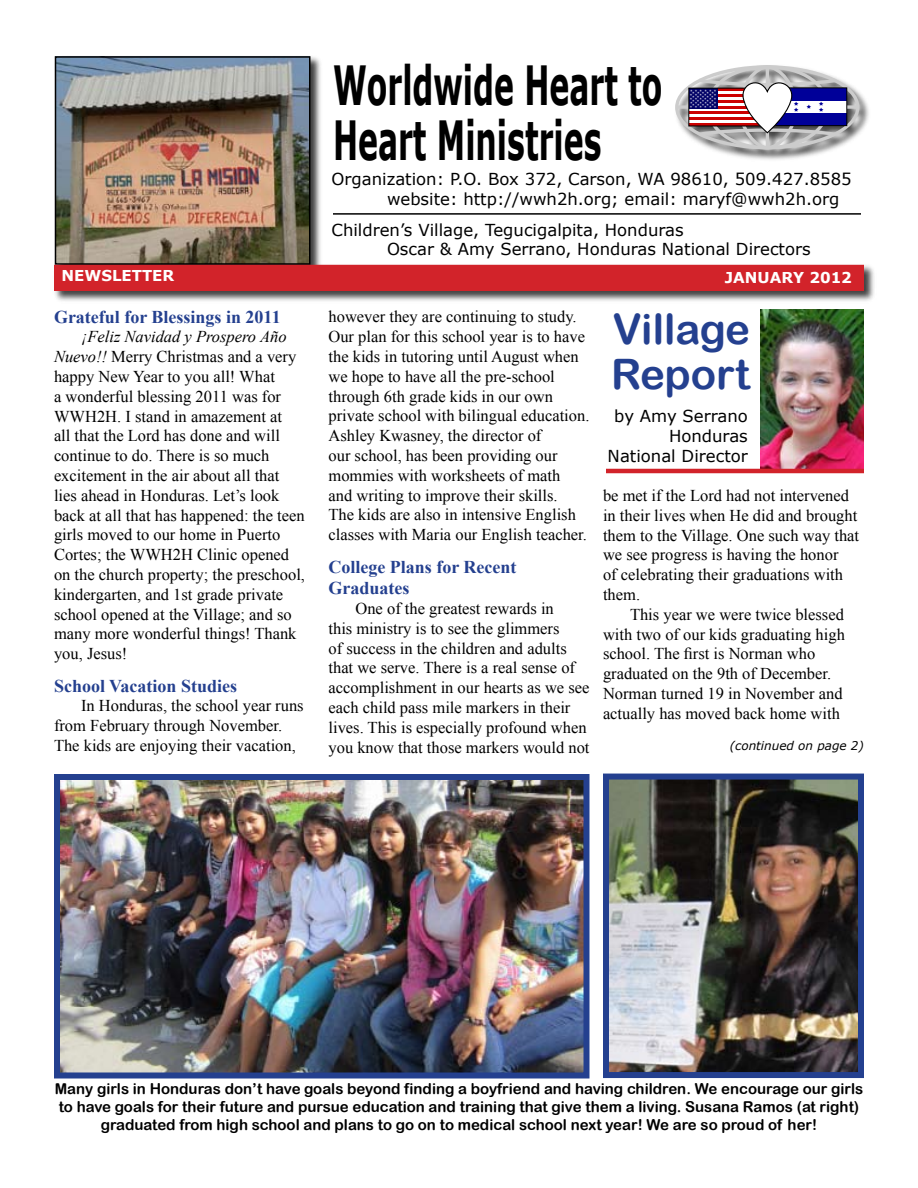
<style>
.page{position:relative;width:918px;height:1188px;background:#fff}
.page>*{position:absolute;margin:0;border:0;box-sizing:border-box;transform-origin:0 0}
.t1{font:700 54px/54.9px "Verdana";color:#000;scale:.56 1}
.t2{font:42px/45px "Arial Rounded MT Bold";color:#24408f}
.t3{font:700 18px/21.6px "Times New Roman";color:#24408f}
.t4{font:16.5px/19.8px "Times New Roman";color:#000}
.t5{font:16.5px/19.8px "Verdana";color:#000}
.t6{font:15px/18px "Arial Rounded MT Bold";color:#000;text-align:center}
.t7{font:700 15px "Verdana";color:#fff}
.t8{font:italic 12px "Verdana";color:#000}
.s1{font-style:italic}
</style>
<div class="page">
<div style="left:673px;top:63px;width:199px;height:99px;background:#000;opacity:.75"></div>
<div style="left:675px;top:65px;width:184px;height:84px;border:3px solid #ccc;border-radius:50%"></div>
<hr style="left:766px;top:67px;width:3px;height:81px;background:#ccc">
<svg style="left:676px;top:105px;width:183px;height:4px"></svg>
<div style="left:771px;top:88px;width:76px;height:38px;background:#fff"></div>
<div style="left:771px;top:88px;width:76px;height:12px;background:#009"></div>
<div style="left:771px;top:113px;width:76px;height:13px;background:#009"></div>
<div style="left:771px;top:88px;width:76px;height:38px;border:1px solid #020202"></div>
<div style="left:53px;top:55px;width:270px;height:222px;background:#000;opacity:.75"></div>
<img style="left:58px;top:59px;width:249px;height:203px">
<div style="left:55px;top:56px;width:255px;height:209px;border:2px solid #000"></div>
<hr style="left:333px;top:213px;width:528px;height:2px;background:#000">
<div style="left:52px;top:263px;width:824px;height:40px;background:#000;opacity:.75"></div>
<div style="left:55px;top:266px;width:808px;height:24px;background:#d2232a"></div>
<div style="left:54px;top:265px;width:810px;height:26px;border:2px solid #d2232a"></div>
<img style="left:760px;top:309px;width:104px;height:160px">
<hr style="left:606px;top:469px;width:258px;height:4px;background:#d2232a">
<img style="left:610px;top:781px;width:247px;height:290px">
<div style="left:603px;top:774px;width:261px;height:304px;border:6px solid #24408f"></div>
<img style="left:61px;top:781px;width:522px;height:290px">
<div style="left:54px;top:774px;width:536px;height:304px;border:6px solid #24408f"></div>
<svg style="left:690px;top:74px;width:149px;height:64px"></svg>
<h1 class="t1" style="left:333px;top:56px;width:590px">Worldwide Heart to<br>Heart Ministries</h1>
<p class="t5" style="left:387px;top:169px;width:466px;text-indent:-56px">Organization: P.O. Box 372, Carson, WA 98610, 509.427.8585 website: http://wwh2h.org; email: maryf@wwh2h.org</p>
<p class="t5" style="left:387px;top:219px;width:425px;text-indent:-56px">Children’s Village, Tegucigalpita, Honduras<br>Oscar &amp; Amy Serrano, Honduras National Directors</p>
<p class="t7" style="left:62px;top:266px;width:114px">NEWSLETTER</p>
<p class="t7" style="left:725px;top:268px;width:129px">JANUARY 2012</p>
<p class="t3" style="left:54px;top:305px;width:228px">Grateful for Blessings in 2011</p>
<p class="t4" style="left:54px;top:327px;width:253px;text-indent:27px"><span class="s1">¡Feliz Navidad y Prospero Año<br>Nuevo!!</span> Merry Christmas and a very happy New Year to you all! What<br>a wonderful blessing 2011 was for<br>WWH2H. I stand in amazement at<br>all that the Lord has done and will continue to do. There is so much excitement in the air about all that lies ahead in Honduras. Let’s look back at all that has happened: the teen girls moved to our home in Puerto<br>Cortes; the WWH2H Clinic opened on the church property; the preschool, kindergarten, and 1st grade private school opened at the Village; and so many more wonderful things! Thank you, Jesus!</p>
<p class="t3" style="left:54px;top:674px;width:185px">School Vacation Studies</p>
<p class="t4" style="left:54px;top:696px;width:251px;text-indent:27px">In Honduras, the school year runs from February through November.<br>The kids are enjoying their vacation,</p>
<p class="t4" style="left:328px;top:307px;width:263px">however they are continuing to study.<br>Our plan for this school year is to have the kids in tutoring until August when we hope to have all the pre-school through 6th grade kids in our own private school with bilingual education.<br>Ashley Kwasney, the director of<br>our school, has been providing our mommies with worksheets of math<br>and writing to improve their skills.<br>The kids are also in intensive English classes with Maria our English teacher.</p>
<p class="t3" style="left:328px;top:555px;width:190px">College Plans for Recent<br>Graduates</p>
<p class="t4" style="left:328px;top:598px;width:263px;text-indent:27px">One of the greatest rewards in<br>this ministry is to see the glimmers<br>of success in the children and adults that we serve. There is a real sense of accomplishment in our hearts as we see each child pass mile markers in their lives. This is especially profound when you know that those markers would not</p>
<h2 class="t2" style="left:611px;top:306px;width:140px">Village<br>Report</h2>
<p class="t5" style="left:608px;top:406px;width:142px;text-align:right">by Amy Serrano<br>Honduras<br>National Director</p>
<p class="t4" style="left:603px;top:485px;width:258px">be met if the Lord had not intervened in their lives when He did and brought them to the Village. One such way that we see progress is having the honor<br>of celebrating their graduations with them.</p>
<p class="t4" style="left:603px;top:604px;width:243px;text-indent:27px">This year we were twice blessed with two of our kids graduating high school. The first is Norman who graduated on the 9th of December.<br>Norman turned 19 in November and actually has moved back home with</p>
<p class="t8" style="left:730px;top:738px;width:136px">(continued on page 2)</p>
<p class="t6" style="left:55px;top:1079px;width:810px">Many girls in Honduras don’t have goals beyond finding a boyfriend and having children. We encourage our girls to have goals for their future and pursue education and training that give them a living. Susana Ramos (at right) graduated from high school and plans to go on to medical school next year! We are so proud of her!</p>
</div>
